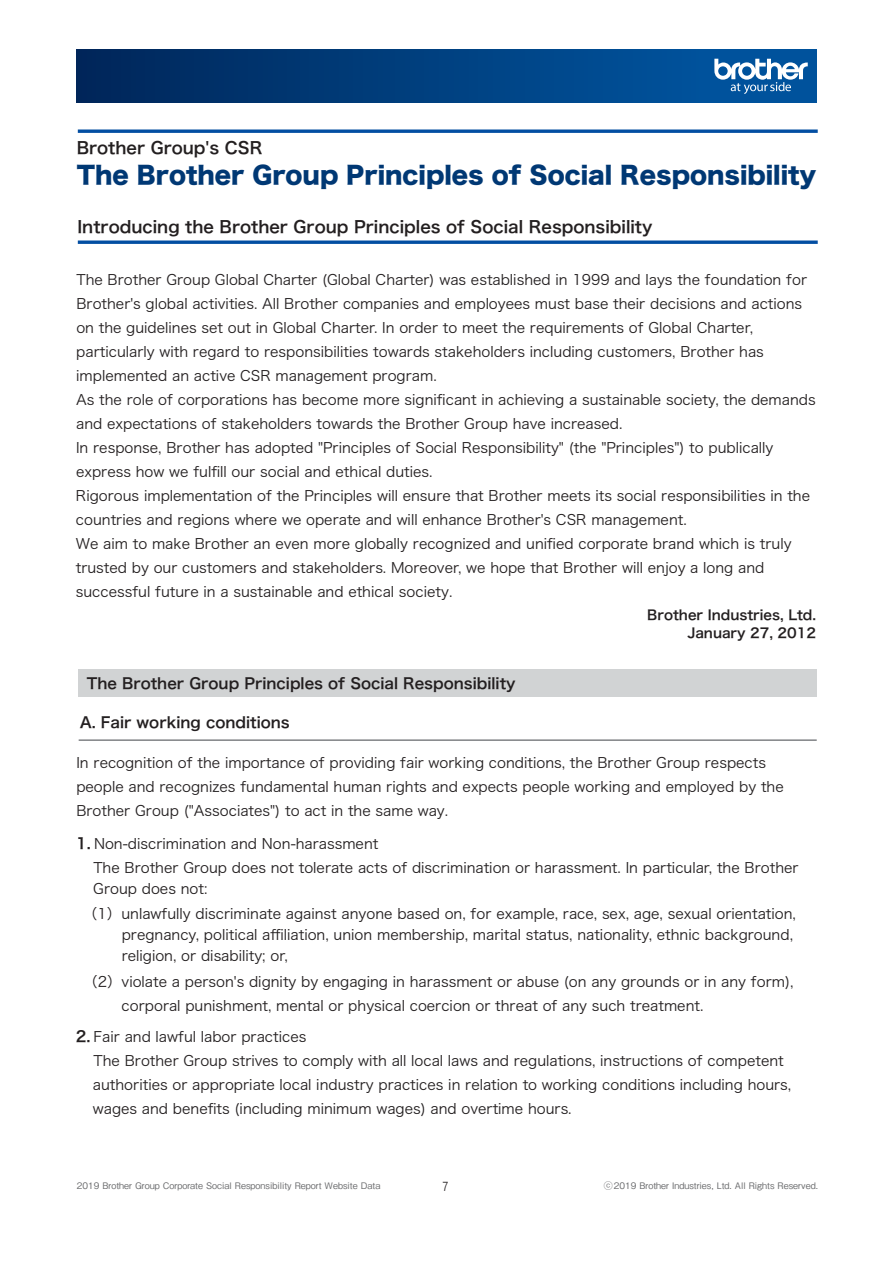
<style>
.page{position:relative;width:893px;height:1263px;background:#fff}
.page>*{position:absolute;margin:0;border:0;box-sizing:border-box;transform-origin:0 0}
.t1{font:24px "Hira Kaku Std N W8 90 pv RKSJ H";color:#003874}
.t2{font:16.5px "Hira Kaku Pro W6 90 pv RKSJ H";color:#231f20}
.t3{font:15px "Hira Kaku Pro W6 90 pv RKSJ H";color:#231f20}
.t4{font:14.25px/24px "Hira Kaku Pro W3 90 pv RKSJ H";color:#231f20}
.t5{font:13.5px/18px "Hira Kaku Pro W6 90 pv RKSJ H";color:#231f20;text-align:right}
.t6{font:12px "Hira Kaku Pro W3 90 pv RKSJ H";color:#231f20;scale:.75 1}
.t7{font:9px "Gothic BBB Pro Medium 90 pv RKSJ H";color:#6d6e70}
.s1{font-family:"Hira Kaku Pro W6 90 pv RKSJ H";font-size:15px}
</style>
<div class="page">
<div style="left:76px;top:50px;width:741px;height:52px;background:linear-gradient(to right,#00275b,#0159a5)"></div>
<svg style="left:714px;top:59px;width:94px;height:35px"></svg>
<svg style="left:78px;top:129px;width:740px;height:4px;background:#2868af"></svg>
<svg style="left:78px;top:240px;width:740px;height:4px;background:#2868af"></svg>
<hr style="left:79px;top:739px;width:738px;height:2px;background:#808285">
<div style="left:78px;top:669px;width:739px;height:28px;background:#d1d3d4"></div>
<p class="t2" style="left:77px;top:142px;width:187px">Brother Group's CSR</p>
<h1 class="t1" style="left:77px;top:166px;width:741px">The Brother Group Principles of Social Responsibility</h1>
<p class="t2" style="left:77px;top:220px;width:576px">Introducing the Brother Group Principles of Social Responsibility</p>
<p class="t4" style="left:76px;top:270px;width:741px">The Brother Group Global Charter (Global Charter) was established in 1999 and lays the foundation for Brother's global activities. All Brother companies and employees must base their decisions and actions on the guidelines set out in Global Charter. In order to meet the requirements of Global Charter, particularly with regard to responsibilities towards stakeholders including customers, Brother has implemented an active CSR management program.<br>As the role of corporations has become more significant in achieving a sustainable society, the demands and expectations of stakeholders towards the Brother Group have increased.<br>In response, Brother has adopted "Principles of Social Responsibility" (the "Principles") to publically express how we fulfill our social and ethical duties.<br>Rigorous implementation of the Principles will ensure that Brother meets its social responsibilities in the countries and regions where we operate and will enhance Brother's CSR management.<br>We aim to make Brother an even more globally recognized and unified corporate brand which is truly trusted by our customers and stakeholders. Moreover, we hope that Brother will enjoy a long and successful future in a sustainable and ethical society.</p>
<p class="t3" style="left:87px;top:678px;width:430px">The Brother Group Principles of Social Responsibility</p>
<p class="t3" style="left:80px;top:717px;width:212px">A. Fair working conditions</p>
<p class="t5" style="left:647px;top:608px;width:170px">Brother Industries, Ltd.<br>January 27, 2012</p>
<p class="t4" style="left:76px;top:752px;width:709px">In recognition of the importance of providing fair working conditions, the Brother Group respects people and recognizes fundamental human rights and expects people working and employed by the<br>Brother Group ("Associates") to act in the same way.</p>
<p class="t4" style="left:76px;top:833px;width:724px"><span class="s1">1.</span> Non-discrimination and Non-harassment<br>　 The Brother Group does not tolerate acts of discrimination or harassment. In particular, the Brother</p>
<p class="t4" style="left:83px;top:877px;width:733px;line-height:25.5px;text-indent:-7px">　 Group does not:<br>（1）unlawfully discriminate against anyone based on, for example, race, sex, age, sexual orientation, 　</p>
<p class="t4" style="left:76px;top:926px;width:737px;line-height:21px">　　　 pregnancy, political affiliation, union membership, marital status, nationality, ethnic background, 　　　　 religion, or disability; or,</p>
<p class="t4" style="left:76px;top:971px;width:738px">　　（2）violate a person's dignity by engaging in harassment or abuse (on any grounds or in any form), 　　　　 corporal punishment, mental or physical coercion or threat of any such treatment.</p>
<p class="t4" style="left:76px;top:1027px;width:736px"><span class="s1">2.</span> Fair and lawful labor practices<br>　 The Brother Group strives to comply with all local laws and regulations, instructions of competent 　　 authorities or appropriate local industry practices in relation to working conditions including hours, 　　 wages and benefits (including minimum wages) and overtime hours.</p>
<p class="t7" style="left:77px;top:1182px;width:305px">2019 Brother Group Corporate Social Responsibility Report Website Data</p>
<p class="t7" style="left:604px;top:1182px;width:216px">ⓒ2019 Brother Industries, Ltd. All Rights Reserved.</p>
<p class="t6" style="left:443px;top:1182px;width:9px">7</p>
</div>
